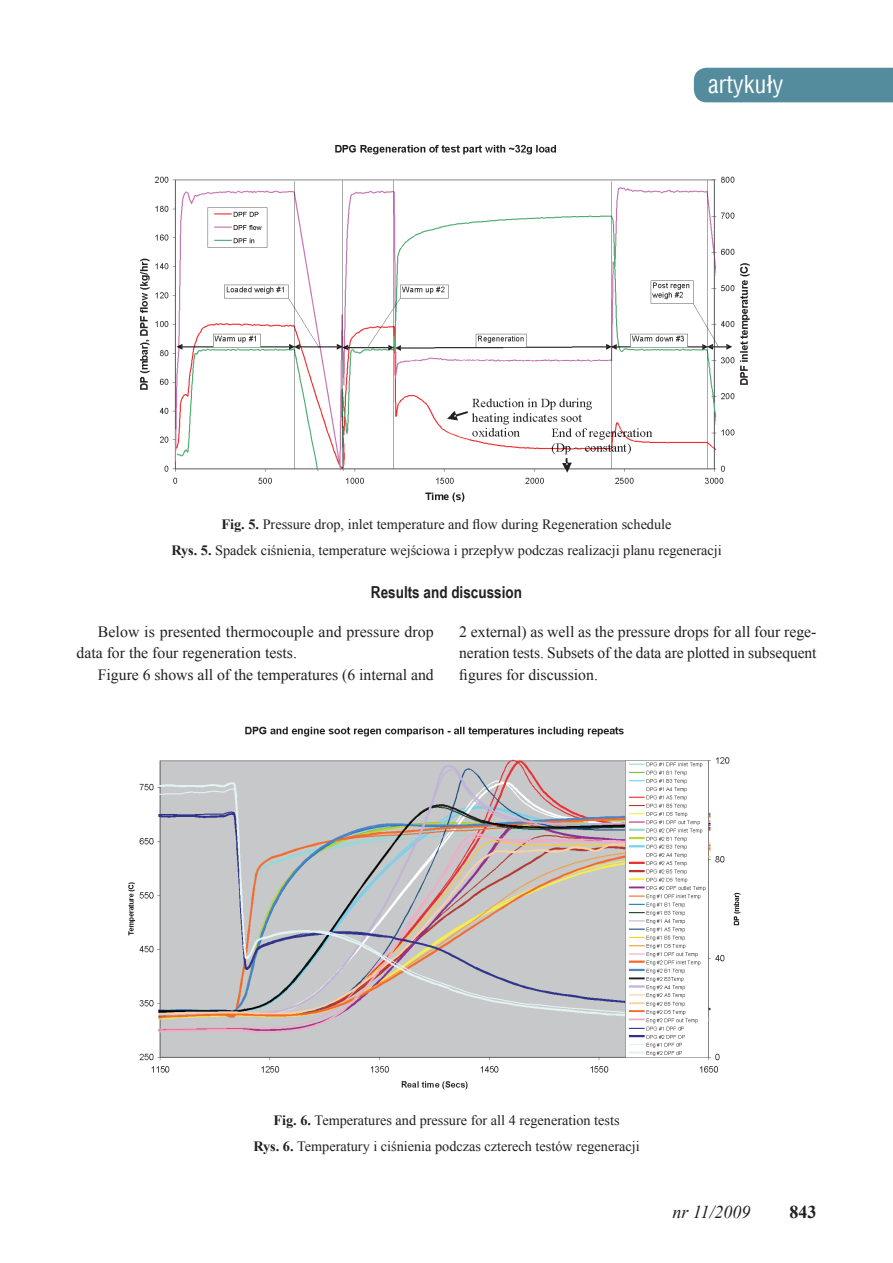
<style>
.page{position:relative;width:893px;height:1263px;background:#fff}
.page>*{position:absolute;margin:0;border:0;box-sizing:border-box;transform-origin:0 0}
.t1{font:24px "Switzerland Condensed";color:#fff}
.t2{font:italic 18px "Times New Roman";color:#231f20}
.t3{font:700 18px "Times New Roman";color:#231f20}
.t4{font:700 16.5px "Arial Narrow";color:#231f20}
.t5{font:15.75px/21.5px "Times New Roman";color:#231f20}
.t6{font:14.25px/25.7px "Times New Roman";color:#231f20;text-align:center}
.s1{font-weight:700}
</style>
<div class="page">
<div style="left:694px;top:68px;width:199px;height:34px;background:#548c9e"></div>
<img style="left:140px;top:145px;width:610px;height:357px">
<img style="left:128px;top:726px;width:613px;height:364px">
<h1 class="t1" style="left:708px;top:70px;width:77px">artykuły</h1>
<p class="t6" style="left:171px;top:511px;width:552px"><span class="s1">Fig. 5.</span> Pressure drop, inlet temperature and flow during Regeneration schedule<br><span class="s1">Rys. 5.</span> Spadek ciśnienia, temperature wejściowa i przepływ podczas realizacji planu regeneracji</p>
<p class="t4" style="left:371px;top:579px;width:153px">Results and discussion</p>
<p class="t5" style="left:77px;top:620px;width:359px;text-indent:21px">Below is presented thermocouple and pressure drop data for the four regeneration tests.</p>
<p class="t5" style="left:98px;top:663px;width:337px">Figure 6 shows all of the temperatures (6 internal and</p>
<p class="t5" style="left:459px;top:620px;width:359px;text-align:justify">2 external) as well as the pressure drops for all four rege&shy;neration tests. Subsets of the data are plotted in subsequent figures for discussion.</p>
<p class="t6" style="left:253px;top:1107px;width:388px"><span class="s1">Fig. 6.</span> Temperatures and pressure for all 4 regeneration tests<br><span class="s1">Rys. 6.</span> Temperatury i ciśnienia podczas czterech testów regeneracji</p>
<p class="t2" style="left:672px;top:1200px;width:80px">nr 11/2009</p>
<p class="t3" style="left:789px;top:1199px;width:28px">843</p>
</div>
